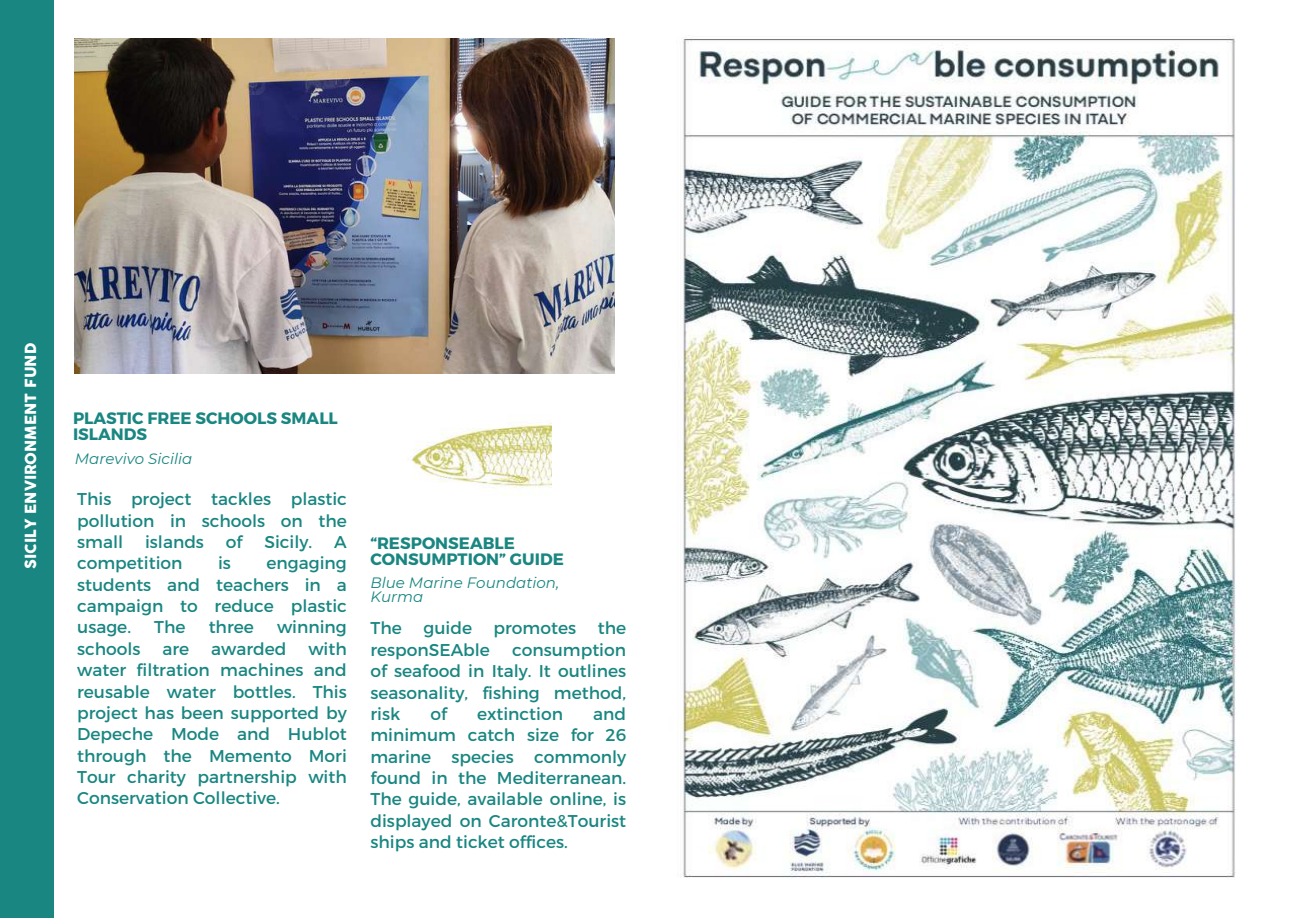
<style>
.page{position:relative;width:1289px;height:918px;background:#fff}
.page>*{position:absolute;margin:0;border:0;box-sizing:border-box;transform-origin:0 0}
.t1{font:17.1px/21.3px "Montserrat";color:#198681;text-align:justify}
.t2{font:700 16.5px/15.8px "Montserrat";color:#198681}
.t3{font:italic 15px/14.7px "Montserrat";color:#198681}
.t4{font:15px "COCOGOOSE";color:#fff}
</style>
<div class="page">
<div style="left:0;top:0;width:54px;height:918px;background:#198681"></div>
<img style="left:683px;top:37px;width:553px;height:841px">
<img style="left:75px;top:38px;width:539px;height:336px">
<img style="left:412px;top:419px;width:139px;height:76px">
<p class="t4" style="left:20px;top:569px;width:228px;rotate:-90deg">SICILY ENVIRONMENT FUND</p>
<p class="t2" style="left:73px;top:409px;width:266px">PLASTIC FREE SCHOOLS SMALL<br>ISLANDS</p>
<p class="t3" style="left:75px;top:452px;width:119px">Marevivo Sicilia</p>
<p class="t1" style="left:77px;top:488px;width:271px">This project tackles plastic pollution in schools on the small</p>
<p class="t1" style="left:145px;top:530px;width:60px">islands</p>
<p class="t1" style="left:226px;top:530px;width:18px">of</p>
<p class="t1" style="left:264px;top:530px;width:49px">Sicily.</p>
<p class="t1" style="left:334px;top:530px;width:14px">A</p>
<p class="t1" style="left:77px;top:552px;width:107px">competition</p>
<p class="t1" style="left:218px;top:552px;width:14px">is</p>
<p class="t1" style="left:77px;top:552px;width:271px;text-indent:189px">engaging students and teachers in a campaign to reduce plastic usage.</p>
<p class="t1" style="left:154px;top:616px;width:33px">The</p>
<p class="t1" style="left:209px;top:616px;width:47px">three</p>
<p class="t1" style="left:277px;top:616px;width:71px">winning</p>
<p class="t1" style="left:77px;top:637px;width:271px;text-indent:231px">with water filtration machines and reusable water bottles. This project has been supported by Depeche Mode and Hublot through the Memento Mori Tour charity partnership with Conservation Collective.</p>
<p class="t1" style="left:77px;top:637px;width:65px">schools</p>
<p class="t1" style="left:162px;top:637px;width:28px">are</p>
<p class="t1" style="left:211px;top:637px;width:77px">awarded</p>
<p class="t2" style="left:370px;top:535px;width:195px">“RESPONSEABLE<br>CONSUMPTION” GUIDE</p>
<p class="t3" style="left:370px;top:575px;width:190px">Blue Marine Foundation,<br>Kurma</p>
<p class="t1" style="left:370px;top:617px;width:33px">The</p>
<p class="t1" style="left:423px;top:617px;width:50px">guide</p>
<p class="t1" style="left:493px;top:617px;width:84px">promotes</p>
<p class="t1" style="left:597px;top:617px;width:30px">the</p>
<p class="t1" style="left:370px;top:638px;width:121px">responSEAble</p>
<p class="t1" style="left:370px;top:638px;width:257px;text-indent:142px">consumption of seafood in Italy. It outlines seasonality, fishing method, risk</p>
<p class="t1" style="left:430px;top:702px;width:18px">of</p>
<p class="t1" style="left:477px;top:702px;width:88px">extinction</p>
<p class="t1" style="left:370px;top:702px;width:257px;text-indent:223px">and minimum catch size for 26 marine species commonly found in the Mediterranean.<br>The guide, available online, is displayed on Caronte&amp;Tourist ships and ticket offices.</p>
</div>
